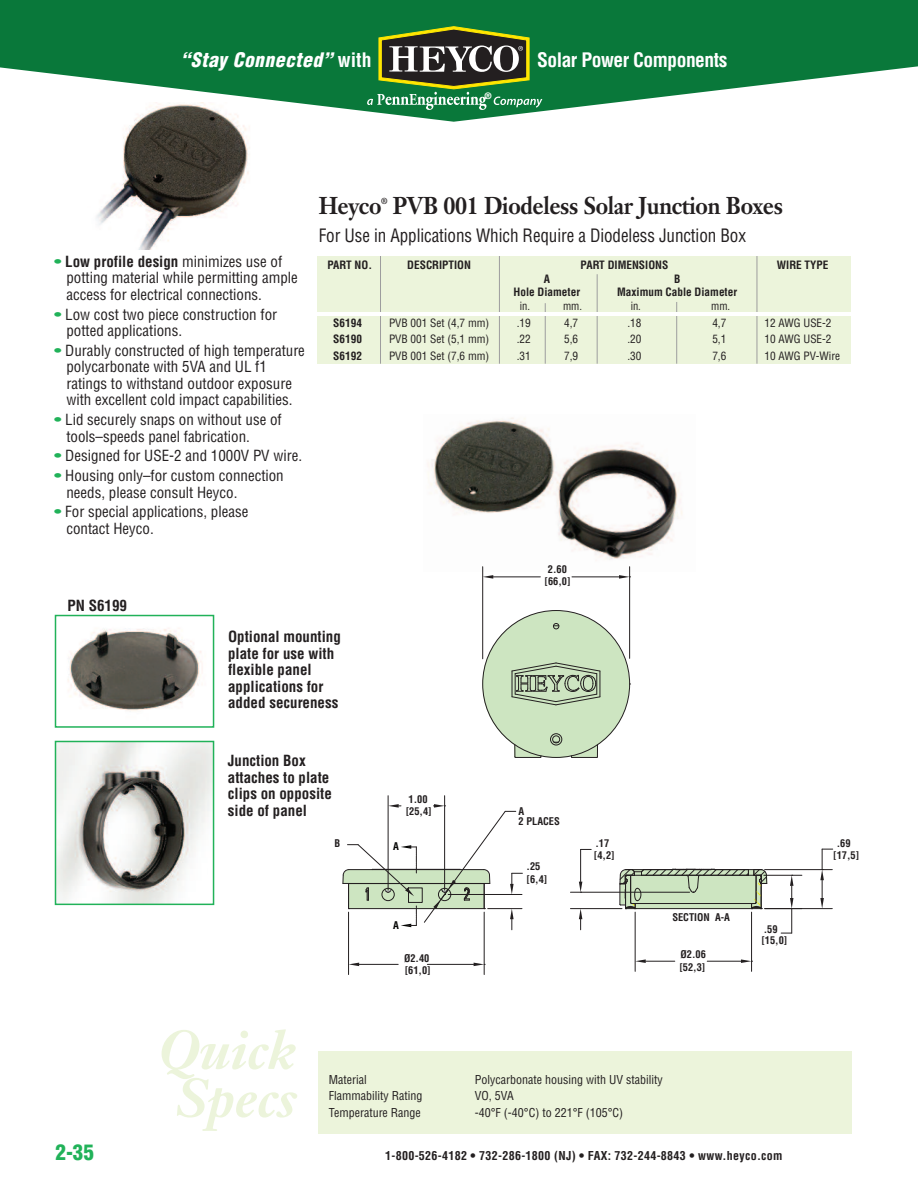
<style>
.page{position:relative;width:918px;height:1188px;background:#fff}
.page>*{position:absolute;margin:0;border:0;box-sizing:border-box;transform-origin:0 0}
.t1{font:italic 700 54px/48px "Janson Text";color:#ecf4db;text-align:center}
.t2{font:700 24px "Janson Text";letter-spacing:-.015em;color:#231f20;scale:.9 1}
.t3{font:900 condensed 21px "Helvetica";color:#21b259}
.t4{font:700 condensed 19.5px "Helvetica";letter-spacing:-.025em;color:#fff}
.t5{font:italic 900 condensed 19.5px "Helvetica";letter-spacing:.025em;color:#fff}
.t6{font:condensed 18px "Helvetica";letter-spacing:-.005em;color:#231f20;scale:.95 1}
.t7{font:condensed 15px/16.5px "Helvetica";color:#231f20}
.t8{font:700 condensed 15px/16.5px "Helvetica";color:#231f20}
.t9{font:condensed 12px "Helvetica";color:#231f20}
.t10{font:700 condensed 12px "Helvetica";letter-spacing:.025em;color:#231f20}
.t11{font:condensed 11.25px "Helvetica";color:#231f20}
.t12{font:700 condensed 11.25px "Helvetica";color:#231f20}
.t13{font:condensed 11.1px "Helvetica";letter-spacing:-.005em;color:#231f20;scale:.95 1}
.t14{font:700 condensed 10.35px/12.5px "Helvetica";color:#231f20}
.t15{font:700 condensed 10.35px "Helvetica";color:#040503}
.t16{font:700 9px "Helvetica";color:#fff}
.t17{font:700 8.7px "Janson Text";color:#231f20;scale:.9 1}
.s1{font-weight:700;font-style:normal}
.s2{color:#21b259}
.s3{font-weight:700}
</style>
<div class="page">
<img style="left:96px;top:122px;width:154px;height:127px">
<div style="left:318px;top:1051px;width:533px;height:83px;background:#ecf4db"></div>
<svg style="left:0;top:0;width:918px;height:122px;fill:#09783a"></svg>
<svg style="left:367px;top:26px;width:176px;height:84px;background:#487245"></svg>
<div style="left:317px;top:316px;width:533px;height:47px;background:#ecf4db"></div>
<img style="left:428px;top:417px;width:255px;height:155px">
<div style="left:482px;top:611px;width:147px;height:147px;background:#cde5c1;border-radius:50%"></div>
<hr style="left:348px;top:912px;width:1px;height:63px;background:#231f20">
<hr style="left:484px;top:912px;width:1px;height:63px;background:#231f20">
<hr style="left:359px;top:964px;width:39px;height:1px;background:#231f20">
<hr style="left:427px;top:964px;width:47px;height:1px;background:#231f20">
<svg style="left:349px;top:963px;width:10px;height:3px"></svg>
<svg style="left:474px;top:963px;width:11px;height:3px"></svg>
<hr style="left:388px;top:796px;width:1px;height:95px;background:#231f20">
<hr style="left:444px;top:796px;width:1px;height:95px;background:#231f20">
<hr style="left:635px;top:912px;width:1px;height:59px;background:#231f20">
<hr style="left:751px;top:912px;width:1px;height:59px;background:#231f20">
<hr style="left:707px;top:961px;width:34px;height:1px;background:#231f20">
<svg style="left:635px;top:959px;width:40px;height:4px"></svg>
<svg style="left:741px;top:959px;width:12px;height:4px"></svg>
<hr style="left:765px;top:908px;width:67px;height:1px;background:#231f20">
<hr style="left:765px;top:869px;width:67px;height:1px;background:#231f20">
<svg style="left:820px;top:849px;width:13px;height:60px"></svg>
<hr style="left:764px;top:875px;width:38px;height:1px;background:#231f20">
<svg style="left:781px;top:875px;width:13px;height:59px"></svg>
<div style="left:550px;top:733px;width:12px;height:12px;border:1px solid #231f20;border-radius:50%"></div>
<div style="left:552px;top:736px;width:8px;height:7px;border:1px solid #231f20;border-radius:50%"></div>
<svg style="left:553px;top:623px;width:6px;height:6px"></svg>
<svg style="left:514px;top:745px;width:28px;height:13px"></svg>
<svg style="left:571px;top:745px;width:27px;height:13px"></svg>
<svg style="left:511px;top:662px;width:90px;height:43px"></svg>
<hr style="left:482px;top:567px;width:1px;height:92px;background:#231f20">
<hr style="left:629px;top:567px;width:1px;height:91px;background:#231f20">
<hr style="left:493px;top:577px;width:47px;height:1px;background:#231f20">
<hr style="left:572px;top:577px;width:47px;height:1px;background:#231f20">
<svg style="left:483px;top:575px;width:10px;height:4px"></svg>
<svg style="left:619px;top:575px;width:12px;height:4px"></svg>
<hr style="left:570px;top:908px;width:52px;height:1px;background:#231f20">
<hr style="left:570px;top:892px;width:120px;height:1px;background:#231f20">
<hr style="left:580px;top:849px;width:1px;height:33px;background:#231f20">
<svg style="left:579px;top:909px;width:3px;height:21px"></svg>
<svg style="left:579px;top:882px;width:3px;height:11px"></svg>
<svg style="left:619px;top:869px;width:148px;height:40px;background:#acbea2"></svg>
<svg style="left:343px;top:804px;width:179px;height:126px"></svg>
<img style="left:68px;top:628px;width:135px;height:83px">
<div style="left:55px;top:615px;width:159px;height:113px;border:2px solid #21b259"></div>
<img style="left:58px;top:744px;width:153px;height:158px">
<div style="left:55px;top:741px;width:159px;height:164px;border:2px solid #21b259"></div>
<div style="left:317px;top:256px;width:533px;height:57px;background:#ecf4db"></div>
<hr style="left:380px;top:256px;width:1px;height:108px;background:#9d9d9e">
<hr style="left:499px;top:256px;width:1px;height:108px;background:#9d9d9e">
<hr style="left:597px;top:274px;width:1px;height:90px;background:#9d9d9e">
<hr style="left:757px;top:256px;width:1px;height:108px;background:#9d9d9e">
<hr style="left:676px;top:302px;width:1px;height:62px;background:#9d9d9e">
<hr style="left:545px;top:303px;width:1px;height:61px;background:#9d9d9e">
<hr style="left:317px;top:313px;width:533px;height:3px;background:#fff">
<h3 class="t5" style="left:181px;top:49px;width:192px">“Stay Connected” <span class="s1">with</span></h3>
<h3 class="t4" style="left:537px;top:49px;width:192px">Solar Power Components</h3>
<p class="t16" style="left:485px;top:92px;width:8px">®</p>
<p class="t7" style="left:66px;top:254px;width:233px;text-indent:-12px"><span class="s2">•</span> <span class="s3">Low profile design</span> minimizes use of potting material while permitting ample access for electrical connections.</p>
<p class="t7" style="left:66px;top:306px;width:212px;text-indent:-12px"><span class="s2">•</span> Low cost two piece construction for potted applications.</p>
<p class="t7" style="left:66px;top:343px;width:240px;text-indent:-12px"><span class="s2">•</span> Durably constructed of high temperature polycarbonate with 5VA and UL f1 ratings to withstand outdoor exposure with excellent cold impact capabilities.</p>
<p class="t7" style="left:66px;top:412px;width:217px;text-indent:-12px"><span class="s2">•</span> Lid securely snaps on without use of tools–speeds panel fabrication.</p>
<p class="t7" style="left:54px;top:448px;width:250px"><span class="s2">•</span> Designed for USE-2 and 1000V PV wire.</p>
<p class="t7" style="left:66px;top:468px;width:219px;text-indent:-12px"><span class="s2">•</span> Housing only–for custom connection needs, please consult Heyco.</p>
<p class="t7" style="left:66px;top:504px;width:184px;text-indent:-12px"><span class="s2">•</span> For special applications, please contact Heyco.</p>
<p class="t8" style="left:68px;top:598px;width:61px">PN S6199</p>
<h2 class="t2" style="left:319px;top:196px;width:71px">Heyco</h2>
<p class="t17" style="left:381px;top:198px;width:9px">®</p>
<h2 class="t2" style="left:393px;top:196px;width:435px">PVB 001 Diodeless Solar Junction Boxes</h2>
<p class="t6" style="left:319px;top:225px;width:451px">For Use in Applications Which Require a Diodeless Junction Box</p>
<p class="t12" style="left:327px;top:259px;width:46px">PART NO.</p>
<p class="t12" style="left:407px;top:259px;width:65px">DESCRIPTION</p>
<p class="t12" style="left:581px;top:259px;width:89px">PART DIMENSIONS</p>
<p class="t12" style="left:777px;top:259px;width:53px">WIRE TYPE</p>
<p class="t12" style="left:544px;top:272px;width:8px">A</p>
<p class="t12" style="left:674px;top:272px;width:8px">B</p>
<p class="t12" style="left:514px;top:286px;width:68px">Hole Diameter</p>
<p class="t12" style="left:617px;top:286px;width:121px">Maximum Cable Diameter</p>
<p class="t13" style="left:520px;top:300px;width:12px">in.</p>
<p class="t13" style="left:563px;top:300px;width:21px">mm.</p>
<p class="t13" style="left:631px;top:300px;width:12px">in.</p>
<p class="t13" style="left:711px;top:300px;width:21px">mm.</p>
<p class="t12" style="left:333px;top:316px;width:30px">S6194</p>
<p class="t11" style="left:389px;top:316px;width:102px">PVB 001 Set (4,7 mm)</p>
<p class="t11" style="left:517px;top:316px;width:16px">.19</p>
<p class="t11" style="left:564px;top:316px;width:16px">4,7</p>
<p class="t11" style="left:627px;top:316px;width:16px">.18</p>
<p class="t11" style="left:712px;top:316px;width:16px">4,7</p>
<p class="t11" style="left:765px;top:316px;width:69px">12 AWG USE-2</p>
<p class="t12" style="left:333px;top:333px;width:30px">S6190</p>
<p class="t11" style="left:389px;top:333px;width:102px">PVB 001 Set (5,1 mm)</p>
<p class="t11" style="left:517px;top:333px;width:16px">.22</p>
<p class="t11" style="left:564px;top:333px;width:16px">5,6</p>
<p class="t11" style="left:627px;top:333px;width:16px">.20</p>
<p class="t11" style="left:712px;top:333px;width:16px">5,1</p>
<p class="t11" style="left:765px;top:333px;width:69px">10 AWG USE-2</p>
<p class="t12" style="left:333px;top:350px;width:30px">S6192</p>
<p class="t11" style="left:389px;top:350px;width:102px">PVB 001 Set (7,6 mm)</p>
<p class="t11" style="left:517px;top:350px;width:16px">.31</p>
<p class="t11" style="left:564px;top:350px;width:16px">7,9</p>
<p class="t11" style="left:627px;top:350px;width:16px">.30</p>
<p class="t11" style="left:712px;top:350px;width:16px">7,6</p>
<p class="t11" style="left:765px;top:350px;width:77px">10 AWG PV-Wire</p>
<p class="t14" style="left:545px;top:563px;width:27px;text-align:center">2.60 [66,0]</p>
<p class="t8" style="left:228px;top:629px;width:114px">Optional mounting plate for use with flexible panel applications for added secureness</p>
<p class="t8" style="left:228px;top:753px;width:106px">Junction Box attaches to plate clips on opposite side of panel</p>
<p class="t14" style="left:335px;top:837px;width:7px">B</p>
<p class="t14" style="left:406px;top:793px;width:27px">1.00 [25,4]</p>
<p class="t15" style="left:393px;top:841px;width:7px">A</p>
<p class="t15" style="left:393px;top:919px;width:7px">A</p>
<p class="t14" style="left:404px;top:952px;width:28px">Ø2.40 [61,0]</p>
<p class="t14" style="left:518px;top:806px;width:43px;line-height:10.6px">A<br>2 PLACES</p>
<p class="t14" style="left:527px;top:861px;width:22px">.25 [6,4]</p>
<p class="t14" style="left:594px;top:837px;width:22px">.17 [4,2]</p>
<p class="t14" style="left:672px;top:911px;width:59px">SECTION A-A</p>
<p class="t14" style="left:679px;top:948px;width:28px">Ø2.06 [52,3]</p>
<h1 class="t1" style="left:158px;top:1032px;width:140px">Quick<br>Specs</h1>
<p class="t9" style="left:329px;top:1073px;width:39px">Material</p>
<p class="t9" style="left:475px;top:1073px;width:189px">Polycarbonate housing with UV stability</p>
<p class="t9" style="left:329px;top:1089px;width:95px">Flammability Rating</p>
<p class="t9" style="left:475px;top:1089px;width:40px">VO, 5VA</p>
<p class="t9" style="left:329px;top:1106px;width:94px">Temperature Range</p>
<p class="t9" style="left:475px;top:1106px;width:150px">-40°F (-40°C) to 221°F (105°C)</p>
<p class="t14" style="left:761px;top:923px;width:27px;line-height:11.6px">.59 [15,0]</p>
<h3 class="t3" style="left:56px;top:1141px;width:40px">2-35</h3>
<p class="t10" style="left:385px;top:1149px;width:399px">1-800-526-4182 • 732-286-1800 (NJ) • FAX: 732-244-8843 • www.heyco.com</p>
<p class="t14" style="left:833px;top:837px;width:27px;text-align:center">.69 [17,5]</p>
</div>
